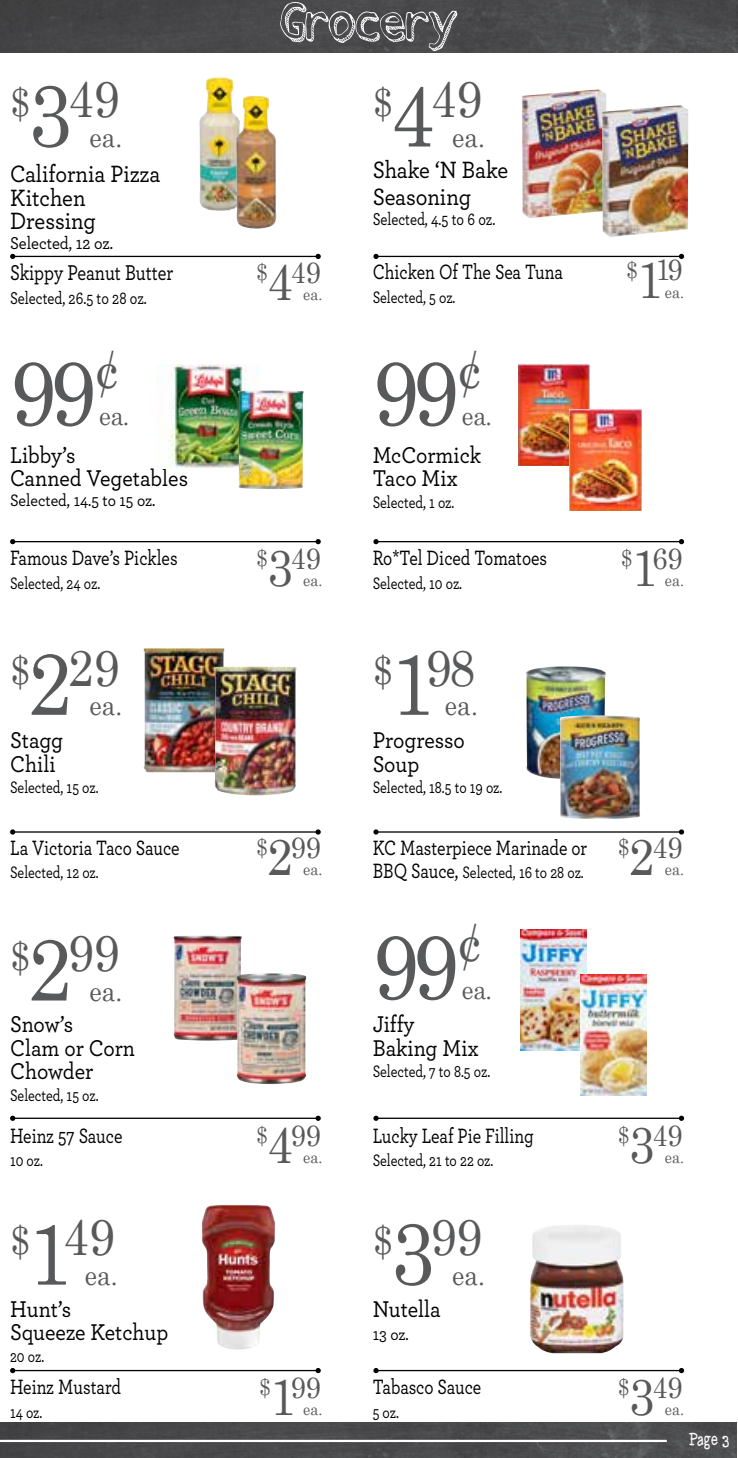
<style>
.page{position:relative;width:738px;height:1458px;background:#fff}
.page>*{position:absolute;margin:0;border:0;box-sizing:border-box;transform-origin:0 0}
.t1{font:91.35px "Century";color:#58595b;scale:.9 1}
.t2{font:58.5px "Stroke Dimension";color:#fff}
.t3{font:51.3px "Century";color:#58595b;scale:.9 1}
.t4{font:29.93px "Century";color:#58595b;scale:.9 1}
.t5{font:27.45px "Century";color:#58595b;scale:.9 1}
.t6{font:26.1px "Century";color:#58595b;scale:.9 1}
.t7{font:500 24.75px/23.4px "Archer";letter-spacing:-.005em;color:#000;scale:.9 1}
.t8{font:500 23.85px/23.4px "Archer";color:#000;scale:.9 1}
.t9{font:500 22.5px "Archer";color:#000;scale:.8 1}
.t10{font:500 21.82px "Archer";color:#000;scale:.8 1}
.t11{font:500 18px "Archer";color:#000;scale:.8 1}
.t12{font:500 18px "Archer";color:#000;scale:.9 1}
.t13{font:18px "Just Playin";color:#fff;scale:.8 1}
.t14{font:500 17.32px "Archer";color:#000;scale:.8 1}
.t15{font:500 17.32px "Archer";color:#000;scale:.9 1}
.t16{font:15.97px "Century";color:#58595b;scale:.9 1}
.s1{font-size:39.82px}
.s2{font-size:87.98px}
.s3{font-size:23.4px}
.s4{font-size:51.3px}
.s5{font-size:21.82px}
</style>
<div class="page">
<img style="left:0;top:1422px;width:736px;height:36px">
<img style="left:0;top:0;width:737px;height:53px">
<hr style="left:0;top:1440px;width:666px;height:2px;background:#fff">
<hr style="left:13px;top:256px;width:305px;height:1px;background:#000">
<svg style="left:10px;top:254px;width:5px;height:5px"></svg>
<svg style="left:315px;top:254px;width:5px;height:5px"></svg>
<hr style="left:376px;top:256px;width:305px;height:1px;background:#000">
<svg style="left:373px;top:254px;width:5px;height:5px"></svg>
<svg style="left:678px;top:254px;width:5px;height:5px"></svg>
<hr style="left:13px;top:541px;width:305px;height:1px;background:#000">
<svg style="left:10px;top:539px;width:5px;height:5px"></svg>
<svg style="left:315px;top:539px;width:5px;height:5px"></svg>
<hr style="left:13px;top:831px;width:305px;height:2px;background:#000">
<svg style="left:10px;top:829px;width:5px;height:6px"></svg>
<svg style="left:315px;top:829px;width:5px;height:6px"></svg>
<hr style="left:376px;top:831px;width:305px;height:2px;background:#000">
<svg style="left:373px;top:829px;width:5px;height:6px"></svg>
<svg style="left:678px;top:829px;width:5px;height:6px"></svg>
<hr style="left:13px;top:1118px;width:305px;height:1px;background:#000">
<svg style="left:10px;top:1116px;width:5px;height:5px"></svg>
<svg style="left:315px;top:1116px;width:5px;height:5px"></svg>
<hr style="left:376px;top:1118px;width:305px;height:1px;background:#000">
<svg style="left:373px;top:1116px;width:5px;height:5px"></svg>
<svg style="left:678px;top:1116px;width:5px;height:5px"></svg>
<hr style="left:13px;top:1370px;width:305px;height:1px;background:#000">
<svg style="left:10px;top:1368px;width:5px;height:5px"></svg>
<svg style="left:315px;top:1368px;width:5px;height:5px"></svg>
<hr style="left:376px;top:1370px;width:305px;height:1px;background:#000">
<svg style="left:373px;top:1368px;width:5px;height:5px"></svg>
<svg style="left:678px;top:1368px;width:5px;height:5px"></svg>
<hr style="left:376px;top:541px;width:305px;height:1px;background:#000">
<svg style="left:373px;top:539px;width:5px;height:5px"></svg>
<svg style="left:678px;top:539px;width:5px;height:5px"></svg>
<img style="left:199px;top:77px;width:36px;height:134px">
<img style="left:235px;top:97px;width:41px;height:132px">
<img style="left:157px;top:364px;width:102px;height:104px">
<img style="left:238px;top:390px;width:65px;height:99px">
<img style="left:144px;top:648px;width:80px;height:124px">
<img style="left:214px;top:667px;width:82px;height:129px">
<img style="left:173px;top:936px;width:69px;height:105px">
<img style="left:236px;top:973px;width:70px;height:111px">
<img style="left:201px;top:1205px;width:73px;height:145px">
<img style="left:522px;top:89px;width:84px;height:129px">
<img style="left:601px;top:105px;width:86px;height:132px">
<img style="left:518px;top:364px;width:70px;height:102px">
<img style="left:569px;top:409px;width:71px;height:102px">
<img style="left:526px;top:666px;width:79px;height:113px">
<img style="left:559px;top:715px;width:80px;height:104px">
<img style="left:520px;top:930px;width:66px;height:120px">
<img style="left:580px;top:975px;width:66px;height:120px">
<img style="left:530px;top:1225px;width:73px;height:128px">
<h3 class="t3" style="left:10px;top:56px;width:123px"><span class="s1">$</span><span class="s2">3</span>49</h3>
<h3 class="t5" style="left:89px;top:114px;width:38px">ea.</h3>
<h3 class="t7" style="left:10px;top:161px;width:168px">California Pizza<br>Kitchen<br>Dressing</h3>
<p class="t12" style="left:10px;top:230px;width:116px">Selected, 12 oz.</p>
<p class="t9" style="left:10px;top:256px;width:205px">Skippy Peanut Butter</p>
<p class="t11" style="left:10px;top:285px;width:172px">Selected, 26.5 to 28 oz.</p>
<h1 class="t1" style="left:10px;top:316px;width:123px">99<sup>¢</sup></h1>
<h3 class="t6" style="left:99px;top:394px;width:35px">ea.</h3>
<h3 class="t8" style="left:10px;top:442px;width:199px">Libby’s<br>Canned Vegetables</h3>
<p class="t15" style="left:10px;top:488px;width:163px">Selected, 14.5 to 15 oz.</p>
<p class="t10" style="left:10px;top:542px;width:211px">Famous Dave’s Pickles</p>
<p class="t14" style="left:10px;top:571px;width:114px">Selected, 24 oz.</p>
<h3 class="t3" style="left:10px;top:624px;width:123px"><span class="s1">$</span><span class="s2">2</span>29</h3>
<h3 class="t5" style="left:89px;top:682px;width:38px">ea.</h3>
<h3 class="t8" style="left:10px;top:728px;width:61px">Stagg<br>Chili</h3>
<p class="t14" style="left:10px;top:775px;width:112px">Selected, 15 oz.</p>
<p class="t10" style="left:10px;top:832px;width:213px">La Victoria Taco Sauce</p>
<p class="t14" style="left:10px;top:860px;width:112px">Selected, 12 oz.</p>
<h3 class="t3" style="left:10px;top:910px;width:123px"><span class="s1">$</span><span class="s2">2</span>99</h3>
<h3 class="t5" style="left:89px;top:968px;width:38px">ea.</h3>
<h3 class="t8" style="left:10px;top:1011px;width:140px">Snow’s<br>Clam or Corn<br>Chowder</h3>
<p class="t14" style="left:10px;top:1083px;width:112px">Selected, 15 oz.</p>
<p class="t10" style="left:10px;top:1120px;width:142px">Heinz 57 Sauce</p>
<p class="t14" style="left:10px;top:1148px;width:43px">10 oz.</p>
<h3 class="t3" style="left:10px;top:1194px;width:118px"><span class="s1">$</span><span class="s2">1</span>49</h3>
<h3 class="t5" style="left:85px;top:1252px;width:38px">ea.</h3>
<h3 class="t8" style="left:10px;top:1296px;width:177px">Hunt’s<br>Squeeze Ketchup</h3>
<p class="t14" style="left:10px;top:1344px;width:44px">20 oz.</p>
<p class="t10" style="left:10px;top:1371px;width:140px">Heinz Mustard</p>
<p class="t14" style="left:10px;top:1400px;width:42px">14 oz.</p>
<h2 class="t2" style="left:280px;top:-12px;width:178px">Grocery</h2>
<h3 class="t3" style="left:372px;top:56px;width:123px"><span class="s1">$</span><span class="s2">4</span>49</h3>
<h3 class="t5" style="left:452px;top:114px;width:38px">ea.</h3>
<h3 class="t4" style="left:256px;top:247px;width:73px"><span class="s3">$</span><span class="s4">4</span>49</h3>
<p class="t16" style="left:303px;top:281px;width:23px">ea.</p>
<h3 class="t4" style="left:256px;top:533px;width:73px"><span class="s3">$</span><span class="s4">3</span>49</h3>
<p class="t16" style="left:303px;top:567px;width:23px">ea.</p>
<h3 class="t4" style="left:256px;top:822px;width:73px"><span class="s3">$</span><span class="s4">2</span>99</h3>
<p class="t16" style="left:303px;top:856px;width:23px">ea.</p>
<h3 class="t4" style="left:256px;top:1110px;width:73px"><span class="s3">$</span><span class="s4">4</span>99</h3>
<p class="t16" style="left:303px;top:1144px;width:23px">ea.</p>
<h3 class="t4" style="left:259px;top:1362px;width:70px"><span class="s3">$</span><span class="s4">1</span>99</h3>
<p class="t16" style="left:303px;top:1396px;width:23px">ea.</p>
<h3 class="t7" style="left:372px;top:155px;width:152px;line-height:27px">Shake ‘N Bake<br>Seasoning</h3>
<p class="t11" style="left:372px;top:206px;width:155px">Selected, 4.5 to 6 oz.</p>
<p class="t10" style="left:372px;top:256px;width:239px">Chicken Of The Sea Tuna</p>
<p class="t14" style="left:372px;top:285px;width:105px">Selected, 5 oz.</p>
<h1 class="t1" style="left:372px;top:316px;width:123px">99<sup>¢</sup></h1>
<h3 class="t6" style="left:461px;top:394px;width:35px">ea.</h3>
<h3 class="t8" style="left:372px;top:442px;width:122px">McCormick<br>Taco Mix</h3>
<p class="t14" style="left:372px;top:490px;width:104px">Selected, 1 oz.</p>
<p class="t10" style="left:372px;top:542px;width:219px">Ro*Tel Diced Tomatoes</p>
<p class="t14" style="left:372px;top:571px;width:113px">Selected, 10 oz.</p>
<h3 class="t3" style="left:372px;top:624px;width:115px"><span class="s1">$</span><span class="s2">1</span>98</h3>
<h3 class="t5" style="left:444px;top:682px;width:38px">ea.</h3>
<h3 class="t8" style="left:372px;top:728px;width:104px">Progresso<br>Soup</h3>
<p class="t14" style="left:372px;top:775px;width:163px">Selected, 18.5 to 19 oz.</p>
<p class="t10" style="left:372px;top:832px;width:269px">KC Masterpiece Marinade or</p>
<p class="t14" style="left:372px;top:860px;width:265px"><span class="s5">BBQ Sauce,</span> Selected, 16 to 28 oz.</p>
<h1 class="t1" style="left:372px;top:889px;width:123px">99<sup>¢</sup></h1>
<h3 class="t6" style="left:461px;top:968px;width:35px">ea.</h3>
<h3 class="t8" style="left:372px;top:1011px;width:119px">Jiffy<br>Baking Mix</h3>
<p class="t14" style="left:372px;top:1059px;width:148px">Selected, 7 to 8.5 oz.</p>
<p class="t10" style="left:372px;top:1120px;width:203px">Lucky Leaf Pie Filling</p>
<p class="t14" style="left:372px;top:1148px;width:152px">Selected, 21 to 22 oz.</p>
<h3 class="t3" style="left:372px;top:1194px;width:123px"><span class="s1">$</span><span class="s2">3</span>99</h3>
<h3 class="t5" style="left:452px;top:1252px;width:38px">ea.</h3>
<h3 class="t8" style="left:372px;top:1296px;width:77px">Nutella</h3>
<p class="t15" style="left:372px;top:1322px;width:42px">13 oz.</p>
<p class="t10" style="left:372px;top:1371px;width:137px">Tabasco Sauce</p>
<p class="t14" style="left:372px;top:1400px;width:34px">5 oz.</p>
<h3 class="t4" style="left:625px;top:245px;width:64px"><span class="s3">$</span><span class="s4">1</span>19</h3>
<p class="t16" style="left:664px;top:278px;width:23px">ea.</p>
<h3 class="t4" style="left:620px;top:533px;width:70px"><span class="s3">$</span><span class="s4">1</span>69</h3>
<p class="t16" style="left:664px;top:567px;width:23px">ea.</p>
<h3 class="t4" style="left:617px;top:822px;width:73px"><span class="s3">$</span><span class="s4">2</span>49</h3>
<p class="t16" style="left:664px;top:856px;width:23px">ea.</p>
<h3 class="t4" style="left:617px;top:1110px;width:73px"><span class="s3">$</span><span class="s4">3</span>49</h3>
<p class="t16" style="left:664px;top:1144px;width:23px">ea.</p>
<h3 class="t4" style="left:617px;top:1362px;width:73px"><span class="s3">$</span><span class="s4">3</span>49</h3>
<p class="t16" style="left:664px;top:1396px;width:23px">ea.</p>
<p class="t13" style="left:688px;top:1431px;width:51px">Page 3</p>
</div>
